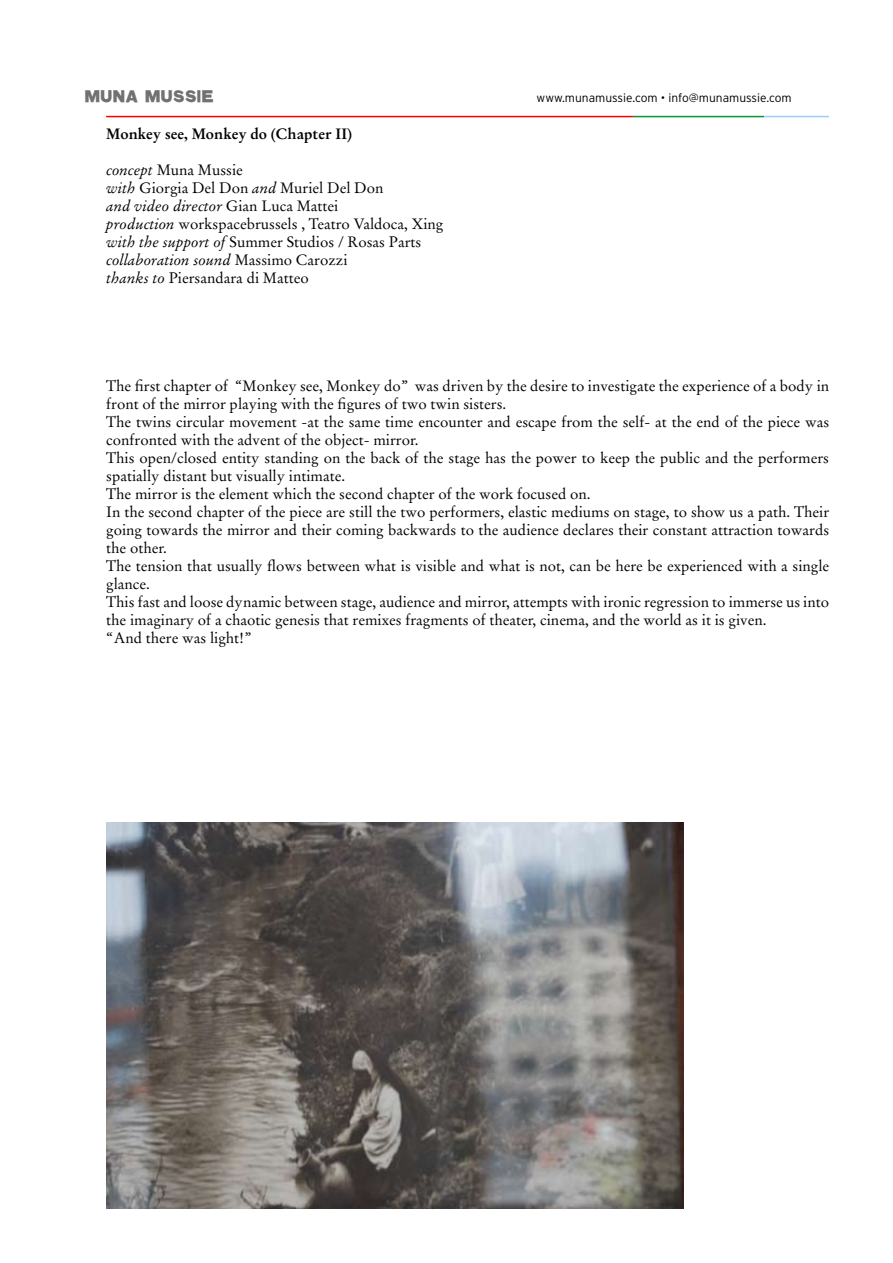
<style>
.page{position:relative;width:893px;height:1263px;background:#fff}
.page>*{position:absolute;margin:0;border:0;box-sizing:border-box;transform-origin:0 0}
.t1{font:18px "Type No 4";color:#707173}
.t2{font:15px/18px "Stempel Garamond";color:#000}
.t3{font:700 15px "Stempel Garamond";color:#000}
.t4{font:300 12px "Interstate";color:#000}
.s1{font-style:italic}
</style>
<div class="page">
<hr style="left:106px;top:116px;width:527px;height:1px;background:#f00">
<hr style="left:633px;top:116px;width:131px;height:1px;background:#093">
<hr style="left:764px;top:116px;width:65px;height:1px;background:#9cf">
<img style="left:106px;top:823px;width:577px;height:386px">
<p class="t1" style="left:85px;top:90px;width:131px">MUNA MUSSIE</p>
<p class="t4" style="left:537px;top:91px;width:257px">www.munamussie.com • info@munamussie.com</p>
<p class="t3" style="left:106px;top:125px;width:247px">Monkey see, Monkey do (Chapter II)</p>
<p class="t2" style="left:106px;top:161px;width:339px"><span class="s1">concept</span> Muna Mussie<br><span class="s1">with</span> Giorgia Del Don <span class="s1">and</span> Muriel Del Don<br><span class="s1">and video director</span> Gian Luca Mattei<br><span class="s1">production</span> workspacebrussels , Teatro Valdoca, Xing <span class="s1">with the support of</span> Summer Studios / Rosas Parts <span class="s1">collaboration sound</span> Massimo Carozzi<br><span class="s1">thanks to</span> Piersandara di Matteo</p>
<p class="t2" style="left:106px;top:377px;width:724px">The first chapter of “Monkey see, Monkey do” was driven by the desire to investigate the experience of a body in front of the mirror playing with the figures of two twin sisters.<br>The twins circular movement -at the same time encounter and escape from the self- at the end of the piece was confronted with the advent of the object- mirror.<br>This open/closed entity standing on the back of the stage has the power to keep the public and the performers spatially distant but visually intimate.<br>The mirror is the element which the second chapter of the work focused on.<br>In the second chapter of the piece are still the two performers, elastic mediums on stage, to show us a path. Their going towards the mirror and their coming backwards to the audience declares their constant attraction towards the other.<br>The tension that usually flows between what is visible and what is not, can be here be experienced with a single glance.<br>This fast and loose dynamic between stage, audience and mirror, attempts with ironic regression to immerse us into the imaginary of a chaotic genesis that remixes fragments of theater, cinema, and the world as it is given.<br>“And there was light!”</p>
</div>
